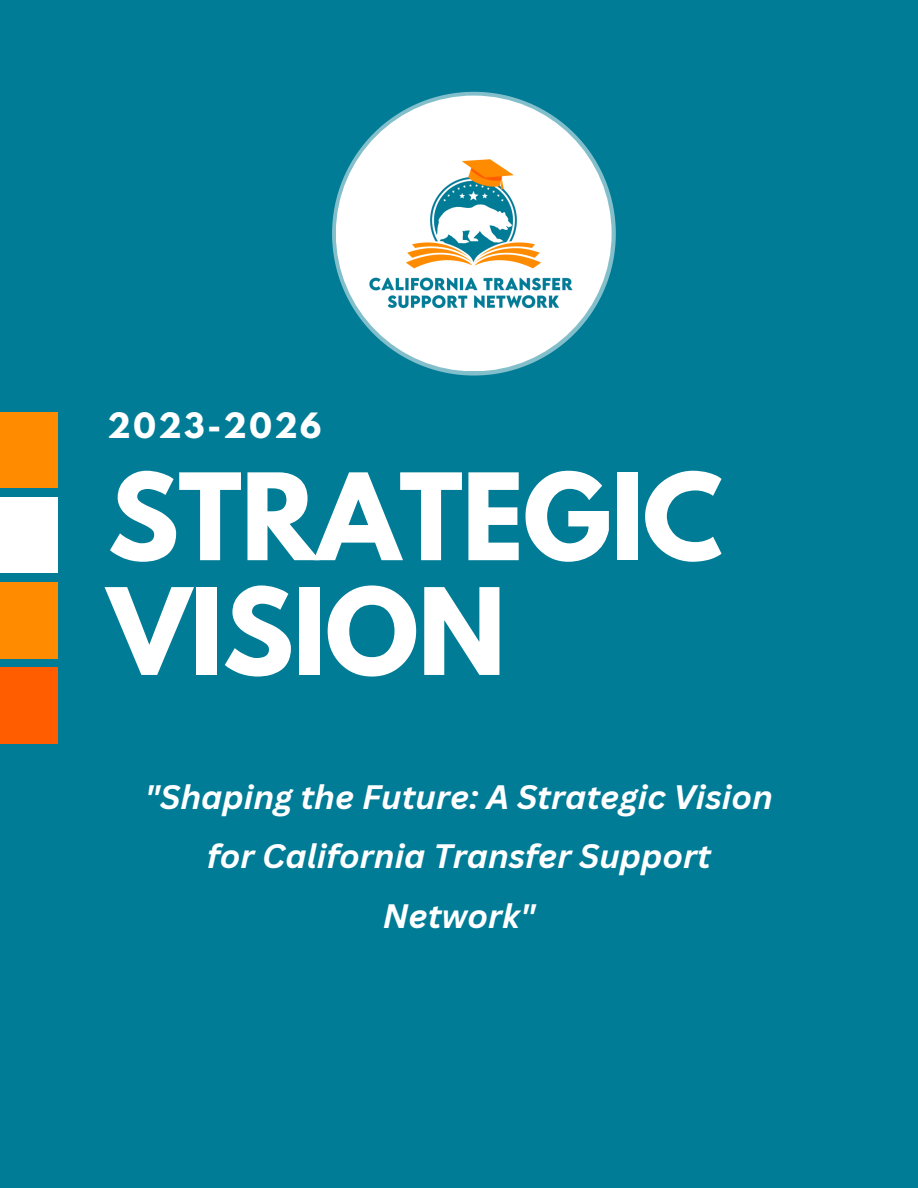
<style>
.page{position:relative;width:918px;height:1188px;background:#007c96}
.page>*{position:absolute;margin:0;border:0;box-sizing:border-box;transform-origin:0 0}
.t1{font:700 106.5px/114.8px "League Spartan";letter-spacing:-.005em;color:#fff}
.t2{font:italic 700 33px/59.7px "Canva Sans";color:#fff;text-align:center}
.t3{font:700 30.9px "League Spartan";letter-spacing:.085em;color:#fff}
</style>
<div class="page">
<div style="left:0;top:667px;width:57px;height:76px;background:#ff5d00"></div>
<div style="left:0;top:582px;width:57px;height:76px;background:#ff8c00"></div>
<div style="left:0;top:497px;width:57px;height:76px;background:#fff"></div>
<div style="left:0;top:412px;width:57px;height:76px;background:#ff8c00"></div>
<svg style="left:332px;top:92px;width:284px;height:284px"></svg>
<img style="left:336px;top:96px;width:276px;height:275px;border-radius:50%">
<p class="t3" style="left:108px;top:411px;width:216px">2023-2026</p>
<p class="t1" style="left:108px;top:474px;width:617px">STRATEGIC<br>VISION</p>
<p class="t2" style="left:145px;top:766px;width:629px">"Shaping the Future: A Strategic Vision for California Transfer Support<br>Network"</p>
</div>
